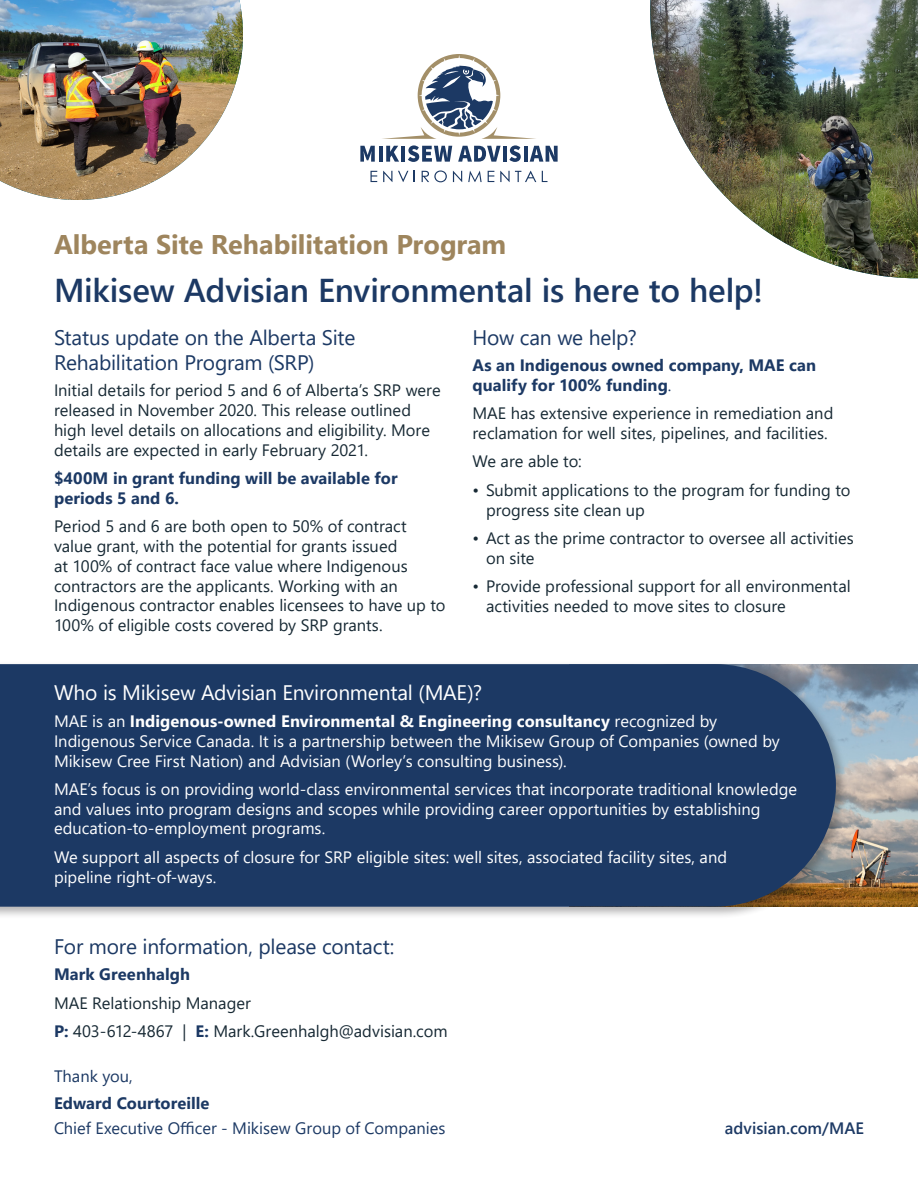
<style>
.page{position:relative;width:918px;height:1188px;background:#fff}
.page>*{position:absolute;margin:0;border:0;box-sizing:border-box;transform-origin:0 0}
.Heading_Large_Charco{font:600 33px "Segoe UI";letter-spacing:-.005em;color:#1c3964}
.Heading_Large_Charco-2{font:700 27px "Segoe UI";color:#9e855d}
.Heading_Large_Charco-3{font:21px/25.2px "Segoe UI";letter-spacing:-.01em;color:#1c3964}
.Heading_Large_Charco-4{font:21px "Segoe UI";letter-spacing:-.01em;color:#fff}
.t1{font:16.5px/19.8px "Segoe UI";color:#172934}
.t2{font:16.5px/19.8px "Segoe UI";color:#fff}
.t3{font:700 16.5px/19.8px "Segoe UI";letter-spacing:.005em;color:#1c3964}
.t4{font:16.5px "Segoe UI";color:#1c3964}
.t5{font:600 16.5px "Segoe UI";color:#1c3964}
.s1{font-weight:400}
.s2{font-weight:700}
.s3{font-weight:700;color:#1c3964}
</style>
<div class="page">
<img style="left:849px;top:664px;width:69px;height:243px">
<div style="left:0;top:661px;width:849px;height:258px;background:#231f20;opacity:.33"></div>
<div style="left:0;top:664px;width:836px;height:243px;background:#1c3964"></div>
<img style="left:650px;top:0;width:268px;height:278px">
<img style="left:0;top:0;width:243px;height:200px">
<svg style="left:360px;top:146px;width:15px;height:16px"></svg>
<hr style="left:379px;top:146px;width:3px;height:16px;background:#1c3964">
<svg style="left:386px;top:146px;width:13px;height:16px"></svg>
<hr style="left:401px;top:146px;width:4px;height:16px;background:#1c3964">
<svg style="left:408px;top:145px;width:44px;height:17px"></svg>
<svg style="left:458px;top:146px;width:43px;height:16px"></svg>
<hr style="left:503px;top:146px;width:4px;height:16px;background:#1c3964">
<svg style="left:509px;top:145px;width:12px;height:17px"></svg>
<hr style="left:524px;top:146px;width:4px;height:16px;background:#1c3964">
<svg style="left:530px;top:146px;width:28px;height:16px"></svg>
<svg style="left:371px;top:171px;width:6px;height:11px"></svg>
<svg style="left:383px;top:171px;width:9px;height:11px"></svg>
<svg style="left:398px;top:171px;width:10px;height:11px"></svg>
<svg style="left:422px;top:171px;width:25px;height:11px"></svg>
<svg style="left:453px;top:171px;width:9px;height:11px"></svg>
<svg style="left:468px;top:171px;width:14px;height:11px"></svg>
<svg style="left:488px;top:171px;width:6px;height:11px"></svg>
<svg style="left:500px;top:171px;width:36px;height:11px"></svg>
<svg style="left:542px;top:171px;width:5px;height:11px"></svg>
<svg style="left:382px;top:54px;width:154px;height:85px"></svg>
<p class="Heading_Large_Charco-2" style="left:54px;top:219px;width:454px">Alberta Site Rehabilitation Program</p>
<p class="Heading_Large_Charco" style="left:54px;top:260px;width:711px">Mikisew Advisian Environmental is here to help!</p>
<p class="Heading_Large_Charco-3" style="left:54px;top:323px;width:303px">Status update on the Alberta Site<br>Rehabilitation Program (SRP)</p>
<p class="t1" style="left:54px;top:379px;width:388px">Initial details for period 5 and 6 of Alberta’s SRP were released in November 2020. This release outlined high level details on allocations and eligibility. More details are expected in early February 2021.</p>
<p class="t3" style="left:54px;top:467px;width:345px">$400M in grant funding will be available for periods 5 and 6.</p>
<p class="t1" style="left:54px;top:515px;width:393px">Period 5 and 6 are both open to 50% of contract value grant, with the potential for grants issued<br>at 100% of contract face value where Indigenous contractors are the applicants. Working with an Indigenous contractor enables licensees to have up to 100% of eligible costs covered by SRP grants.</p>
<p class="Heading_Large_Charco-3" style="left:472px;top:323px;width:166px">How can we help?</p>
<p class="t3" style="left:472px;top:354px;width:345px">As an Indigenous owned company, MAE can qualify for 100% funding<span class="s1">.</span></p>
<p class="t1" style="left:472px;top:402px;width:362px">MAE has extensive experience in remediation and reclamation for well sites, pipelines, and facilities.</p>
<p class="t1" style="left:472px;top:450px;width:111px">We are able to:</p>
<p class="t1" style="left:486px;top:478px;width:366px;text-indent:-14px">• Submit applications to the program for funding to progress site clean up</p>
<p class="t1" style="left:486px;top:527px;width:369px;text-indent:-14px">• Act as the prime contractor to oversee all activities on site</p>
<p class="t1" style="left:486px;top:575px;width:366px;text-indent:-14px">• Provide professional support for all environmental activities needed to move sites to closure</p>
<p class="Heading_Large_Charco-4" style="left:54px;top:673px;width:430px">Who is Mikisew Advisian Environmental (MAE)?</p>
<p class="t2" style="left:54px;top:710px;width:727px">MAE is an <span class="s2">Indigenous-owned Environmental &amp; Engineering consultancy</span> recognized by<br>Indigenous Service Canada. It is a partnership between the Mikisew Group of Companies (owned by<br>Mikisew Cree First Nation) and Advisian (Worley’s consulting business).</p>
<p class="t2" style="left:54px;top:778px;width:745px">MAE’s focus is on providing world-class environmental services that incorporate traditional knowledge and values into program designs and scopes while providing career opportunities by establishing education-to-employment programs.</p>
<p class="t2" style="left:54px;top:846px;width:675px">We support all aspects of closure for SRP eligible sites: well sites, associated facility sites, and pipeline right-of-ways.</p>
<p class="Heading_Large_Charco-3" style="left:54px;top:932px;width:342px">For more information, please contact:</p>
<p class="t3" style="left:54px;top:963px;width:138px">Mark Greenhalgh</p>
<p class="t1" style="left:54px;top:992px;width:198px">MAE Relationship Manager</p>
<p class="t1" style="left:54px;top:1020px;width:395px"><span class="s3">P:</span> 403-612-4867 | <span class="s3">E:</span> Mark.Greenhalgh@advisian.com</p>
<p class="t4" style="left:54px;top:1061px;width:80px">Thank you,</p>
<p class="t3" style="left:54px;top:1092px;width:157px">Edward Courtoreille</p>
<p class="t4" style="left:54px;top:1113px;width:393px">Chief Executive Officer - Mikisew Group of Companies</p>
<p class="t5" style="left:725px;top:1113px;width:141px">advisian.com/MAE</p>
</div>
